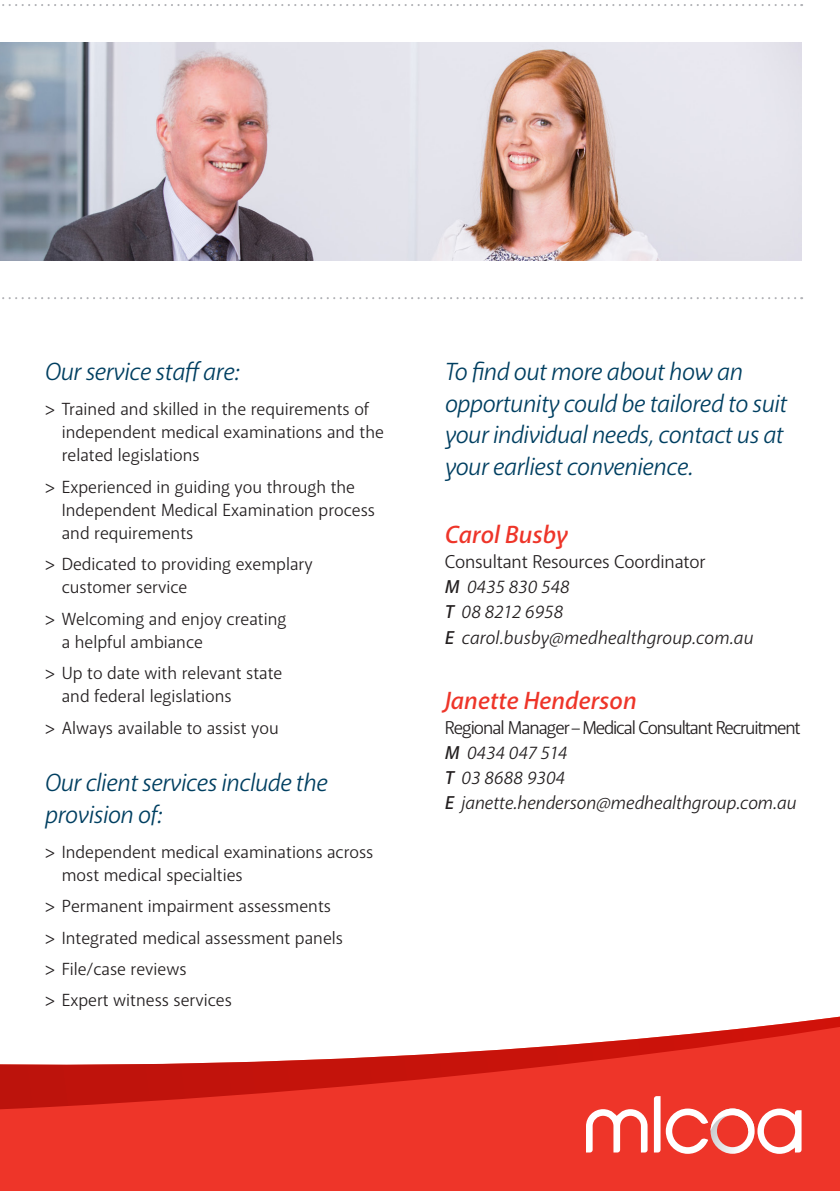
<style>
.page{position:relative;width:840px;height:1191px;background:#fff}
.page>*{position:absolute;margin:0;border:0;box-sizing:border-box;transform-origin:0 0}
.t1{font:italic 25.2px/31.4px "Akagi";letter-spacing:-.02em;color:#003f61}
.t2{font:italic 600 25.2px "Akagi";color:#ee3529}
.t3{font:italic 18.8px/25px "Akagi";color:#231f20}
.t4{font:17.8px/23px "Akagi";color:#231f20}
.s1{font-family:"Myriad Pro"}
.s2{font-style:normal}
.s3{font-weight:600}
</style>
<div class="page">
<div style="left:0;top:1115px;width:839px;height:76px;background:#ee3529"></div>
<svg style="left:0;top:1016px;width:839px;height:99px"></svg>
<svg style="left:2px;top:4px;width:799px;height:2px"></svg>
<svg style="left:2px;top:297px;width:799px;height:2px"></svg>
<img style="left:0;top:42px;width:801px;height:219px">
<svg style="left:585px;top:1109px;width:62px;height:43px"></svg>
<svg style="left:653px;top:1096px;width:148px;height:57px"></svg>
<p class="t1" style="left:45px;top:356px;width:196px">Our service staff are:</p>
<p class="t4" style="left:62px;top:397px;width:323px;text-indent:-17px"><span class="s1">&gt;</span> Trained and skilled in the requirements of independent medical examinations and the related legislations</p>
<p class="t4" style="left:62px;top:475px;width:315px;text-indent:-17px"><span class="s1">&gt;</span> Experienced in guiding you through the<br>Independent Medical Examination process and requirements</p>
<p class="t4" style="left:62px;top:552px;width:252px;text-indent:-17px"><span class="s1">&gt;</span> Dedicated to providing exemplary customer service</p>
<p class="t4" style="left:62px;top:607px;width:226px;text-indent:-17px"><span class="s1">&gt;</span> Welcoming and enjoy creating a helpful ambiance</p>
<p class="t4" style="left:62px;top:661px;width:222px;text-indent:-17px"><span class="s1">&gt;</span> Up to date with relevant state and federal legislations</p>
<p class="t4" style="left:45px;top:716px;width:235px"><span class="s1">&gt;</span> Always available to assist you</p>
<p class="t1" style="left:45px;top:767px;width:284px">Our client services include the provision of:</p>
<p class="t4" style="left:62px;top:840px;width:313px;text-indent:-17px"><span class="s1">&gt;</span> Independent medical examinations across most medical specialties</p>
<p class="t4" style="left:45px;top:890px;width:299px;line-height:31.4px"><span class="s1">&gt;</span> Permanent impairment assessments <span class="s1">&gt;</span> Integrated medical assessment panels <span class="s1">&gt;</span> File/case reviews<br><span class="s1">&gt;</span> Expert witness services</p>
<p class="t1" style="left:444px;top:356px;width:344px">To find out more about how an opportunity could be tailored to suit your individual needs, contact us at your earliest convenience.</p>
<p class="t2" style="left:444px;top:519px;width:124px">Carol Busby</p>
<p class="t3" style="left:444px;top:549px;width:310px"><span class="s2">Consultant Resources Coordinator<br></span><span class="s3">M</span> 0435 830 548<br><span class="s3">T</span> 08 8212 6958<br><span class="s3">E</span> carol.busby@medhealthgroup.com.au</p>
<p class="t2" style="left:444px;top:685px;width:193px">Janette Henderson</p>
<p class="t3" style="left:444px;top:715px;width:357px"><span class="s2">Regional Manager – Medical Consultant Recruitment<br></span><span class="s3">M</span> 0434 047 514<br><span class="s3">T</span> 03 8688 9304<br><span class="s3">E</span> janette.henderson@medhealthgroup.com.au</p>
</div>
